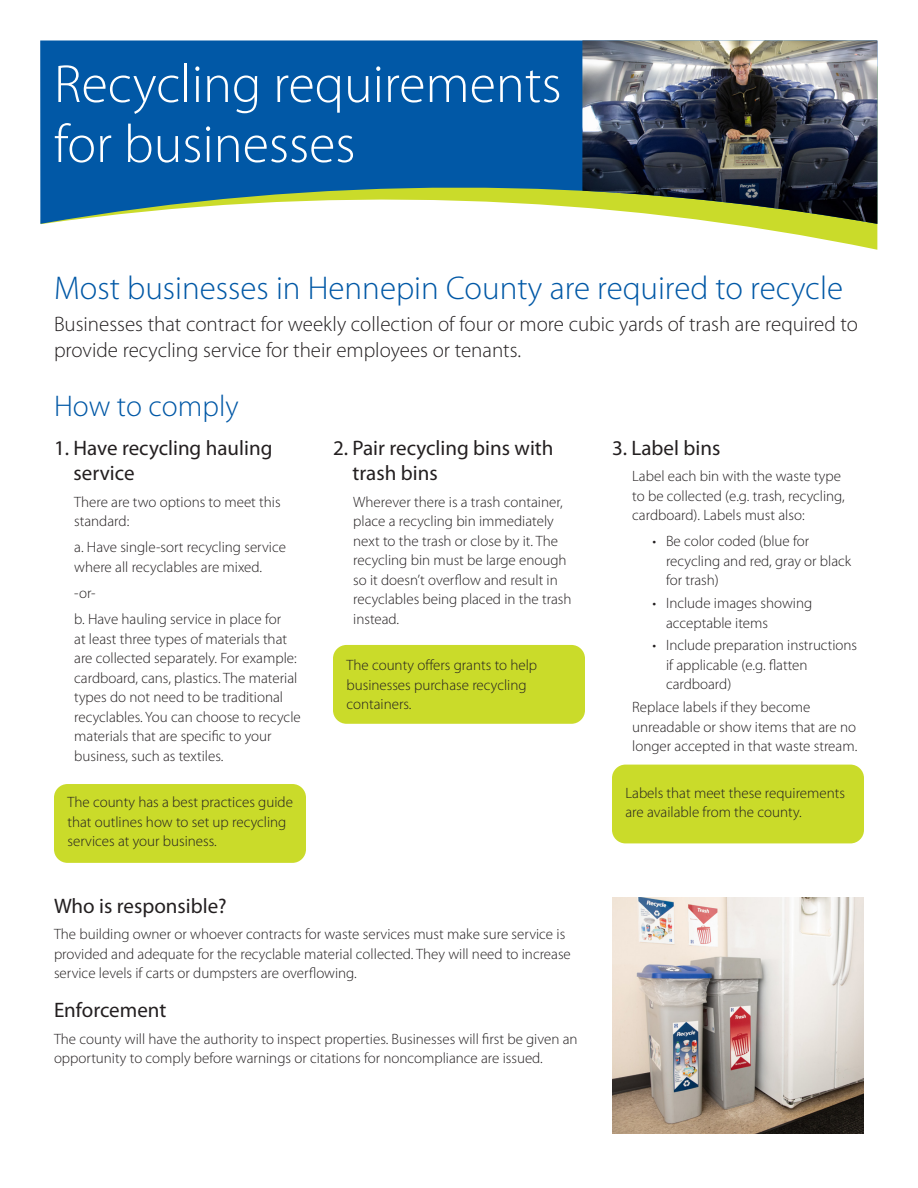
<style>
.page{position:relative;width:918px;height:1188px;background:#fff}
.page>*{position:absolute;margin:0;border:0;box-sizing:border-box;transform-origin:0 0}
.t1{font:300 54px/60px "Myriad Pro";color:#fff}
.t2{font:300 33px "Myriad Pro";color:#0158a6}
.t3{font:300 30px "Myriad Pro";color:#0158a6}
.t4{font:300 21px/25.5px "Myriad Pro";color:#231f20}
.t5{font:21px/25.5px "Myriad Pro";color:#231f20}
.t6{font:300 15px/19.5px "Myriad Pro";color:#231f20}
</style>
<div class="page">
<div style="left:54px;top:784px;width:252px;height:79px;background:#cadb2a;border-radius:14px"></div>
<div style="left:612px;top:765px;width:252px;height:78px;background:#cadb2a;border-radius:14px"></div>
<div style="left:333px;top:645px;width:252px;height:79px;background:#cadb2a;border-radius:14px"></div>
<svg style="left:41px;top:49px;width:837px;height:201px"></svg>
<svg style="left:40px;top:40px;width:542px;height:184px;fill:#0158a6"></svg>
<img style="left:582px;top:40px;width:295px;height:184px">
<img style="left:612px;top:897px;width:252px;height:237px">
<p class="t1" style="left:54px;top:55px;width:509px">Recycling requirements for businesses</p>
<p class="t2" style="left:54px;top:270px;width:791px">Most businesses in Hennepin County are required to recycle</p>
<p class="t4" style="left:54px;top:312px;width:806px">Businesses that contract for weekly collection of four or more cubic yards of trash are required to provide recycling service for their employees or tenants.</p>
<p class="t3" style="left:54px;top:389px;width:186px">How to comply</p>
<p class="t5" style="left:74px;top:435px;width:200px;text-indent:-20px">1. Have recycling hauling service</p>
<p class="t6" style="left:74px;top:492px;width:208px">There are two options to meet this standard:</p>
<p class="t6" style="left:74px;top:538px;width:213px">a. Have single-sort recycling service where all recyclables are mixed.</p>
<p class="t6" style="left:74px;top:584px;width:23px">-or-</p>
<p class="t6" style="left:74px;top:610px;width:228px">b. Have hauling service in place for<br>at least three types of materials that are collected separately. For example: cardboard, cans, plastics. The material types do not need to be traditional recyclables. You can choose to recycle materials that are specific to your business, such as textiles.</p>
<p class="t6" style="left:68px;top:793px;width:227px">The county has a best practices guide that outlines how to set up recycling services at your business.</p>
<p class="t5" style="left:353px;top:435px;width:203px;text-indent:-20px">2. Pair recycling bins with trash bins</p>
<p class="t6" style="left:353px;top:492px;width:220px">Wherever there is a trash container, place a recycling bin immediately next to the trash or close by it. The recycling bin must be large enough so it doesn’t overflow and result in recyclables being placed in the trash instead.</p>
<p class="t6" style="left:346px;top:656px;width:192px">The county offers grants to help businesses purchase recycling containers.</p>
<p class="t5" style="left:612px;top:435px;width:110px">3. Label bins</p>
<p class="t6" style="left:632px;top:467px;width:214px">Label each bin with the waste type to be collected (e.g. trash, recycling, cardboard). Labels must also:</p>
<p class="t6" style="left:666px;top:532px;width:187px;text-indent:-14px">• Be color coded (blue for recycling and red, gray or black for trash)</p>
<p class="t6" style="left:666px;top:594px;width:148px;text-indent:-14px">• Include images showing acceptable items</p>
<p class="t6" style="left:666px;top:636px;width:193px;text-indent:-14px">• Include preparation instructions if applicable (e.g. flatten cardboard)</p>
<p class="t6" style="left:632px;top:698px;width:227px">Replace labels if they become unreadable or show items that are no longer accepted in that waste stream.</p>
<p class="t6" style="left:626px;top:783px;width:221px">Labels that meet these requirements are available from the county.</p>
<p class="t5" style="left:54px;top:894px;width:174px">Who is responsible?</p>
<p class="t6" style="left:54px;top:925px;width:518px">The building owner or whoever contracts for waste services must make sure service is provided and adequate for the recyclable material collected. They will need to increase service levels if carts or dumpsters are overflowing.</p>
<p class="t5" style="left:54px;top:998px;width:114px">Enforcement</p>
<p class="t6" style="left:54px;top:1029px;width:525px">The county will have the authority to inspect properties. Businesses will first be given an opportunity to comply before warnings or citations for noncompliance are issued.</p>
</div>
